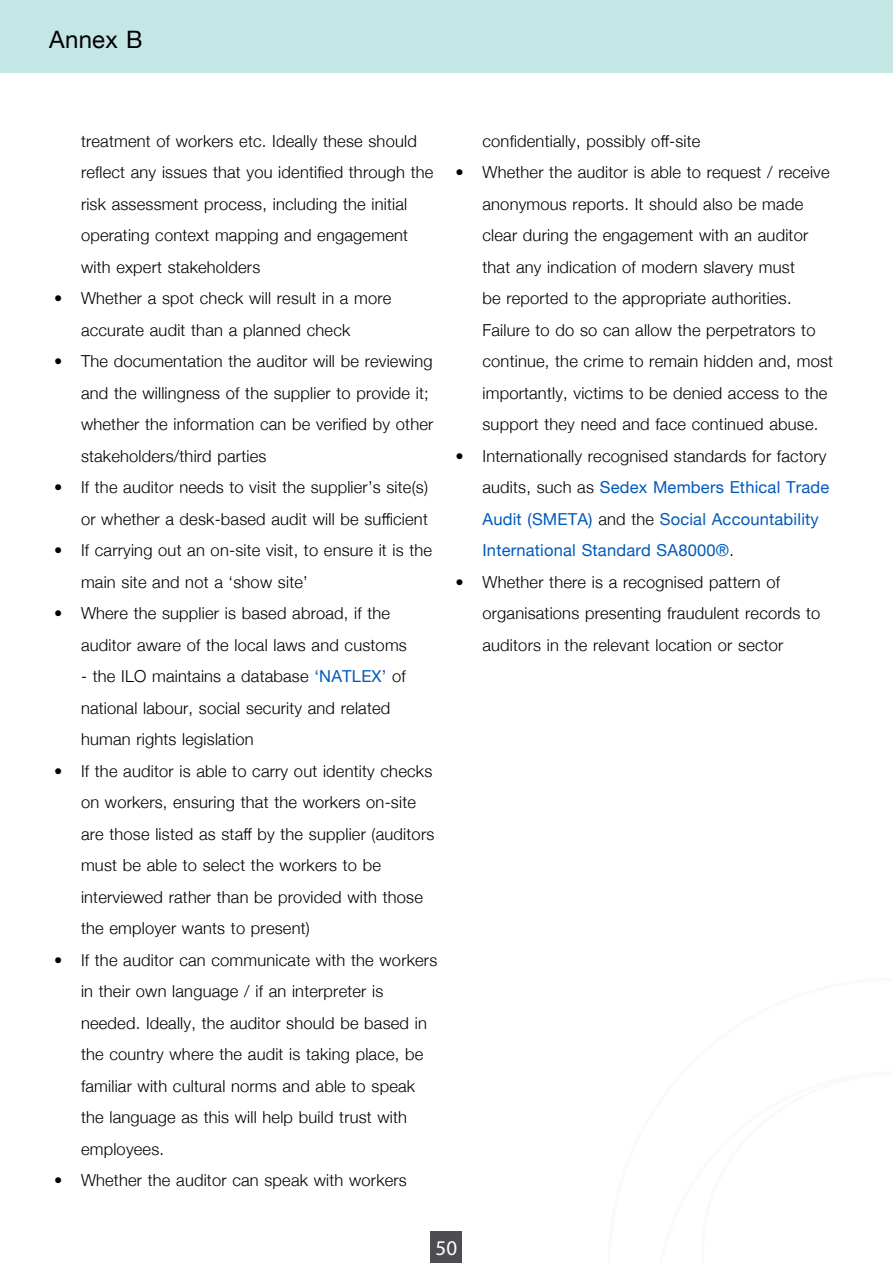
<style>
.page{position:relative;width:893px;height:1263px;background:#fff}
.page>*{position:absolute;margin:0;border:0;box-sizing:border-box;transform-origin:0 0}
.t1{font:24px "Helvetica Neue";letter-spacing:.01em;color:#000}
.t2{font:21px "Myriad Pro";color:#fff}
.t3{font:300 16.5px/31.5px "Helvetica Neue";letter-spacing:.01em;color:#000}
.t4{font:16.5px/31.5px "Helvetica Neue";letter-spacing:.01em;color:#005abb}
.s1{font-weight:400;color:#005abb}
.s2{font-weight:300;color:#000}
</style>
<div class="page">
<div style="left:431px;top:1231px;width:31px;height:32px;background:#4d4e53"></div>
<div style="left:0;top:0;width:893px;height:72px;background:#c4e6e5"></div>
<h1 class="t1" style="left:49px;top:22px;width:95px">Annex B</h1>
<p class="t3" style="left:81px;top:124px;width:354px">treatment of workers etc. Ideally these should reflect any issues that you identified through the risk assessment process, including the initial operating context mapping and engagement with expert stakeholders</p>
<p class="t3" style="left:81px;top:281px;width:312px;text-indent:-27px">• Whether a spot check will result in a more accurate audit than a planned check</p>
<p class="t3" style="left:81px;top:344px;width:354px;text-indent:-27px">• The documentation the auditor will be reviewing and the willingness of the supplier to provide it; whether the information can be verified by other stakeholders/third parties</p>
<p class="t3" style="left:54px;top:470px;width:375px;text-align:right">• If the auditor needs to visit the supplier’s site(s) or whether a desk-based audit will be sufficient</p>
<p class="t3" style="left:81px;top:533px;width:353px;text-indent:-27px">• If carrying out an on-site visit, to ensure it is the main site and not a ‘show site’</p>
<p class="t3" style="left:81px;top:596px;width:327px;text-indent:-27px">• Where the supplier is based abroad, if the auditor aware of the local laws and customs</p>
<p class="t3" style="left:81px;top:659px;width:326px">- the ILO maintains a database <span class="s1">‘NATLEX’</span> of national labour, social security and related human rights legislation</p>
<p class="t3" style="left:81px;top:754px;width:355px;text-indent:-27px">• If the auditor is able to carry out identity checks on workers, ensuring that the workers on-site are those listed as staff by the supplier (auditors must be able to select the workers to be interviewed rather than be provided with those the employer wants to present)</p>
<p class="t3" style="left:81px;top:943px;width:358px;text-indent:-27px">• If the auditor can communicate with the workers in their own language / if an interpreter is needed. Ideally, the auditor should be based in the country where the audit is taking place, be familiar with cultural norms and able to speak the language as this will help build trust with employees.</p>
<p class="t3" style="left:54px;top:1163px;width:354px">• Whether the auditor can speak with workers</p>
<p class="t3" style="left:482px;top:124px;width:219px">confidentially, possibly off-site</p>
<p class="t3" style="left:482px;top:155px;width:352px;text-indent:-27px">• Whether the auditor is able to request / receive anonymous reports. It should also be made clear during the engagement with an auditor that any indication of modern slavery must<br>be reported to the appropriate authorities.<br>Failure to do so can allow the perpetrators to continue, the crime to remain hidden and, most importantly, victims to be denied access to the support they need and face continued abuse.</p>
<p class="t4" style="left:482px;top:441px;width:348px;text-indent:-27px"><span class="s2">• Internationally recognised standards for factory audits, such as</span> Sedex Members Ethical Trade Audit (SMETA) <span class="s2">and the</span> Social Accountability International Standard SA8000®<span class="s2">.</span></p>
<p class="t3" style="left:482px;top:565px;width:339px;text-indent:-27px">• Whether there is a recognised pattern of organisations presenting fraudulent records to auditors in the relevant location or sector</p>
<p class="t2" style="left:436px;top:1235px;width:23px">50</p>
</div>
